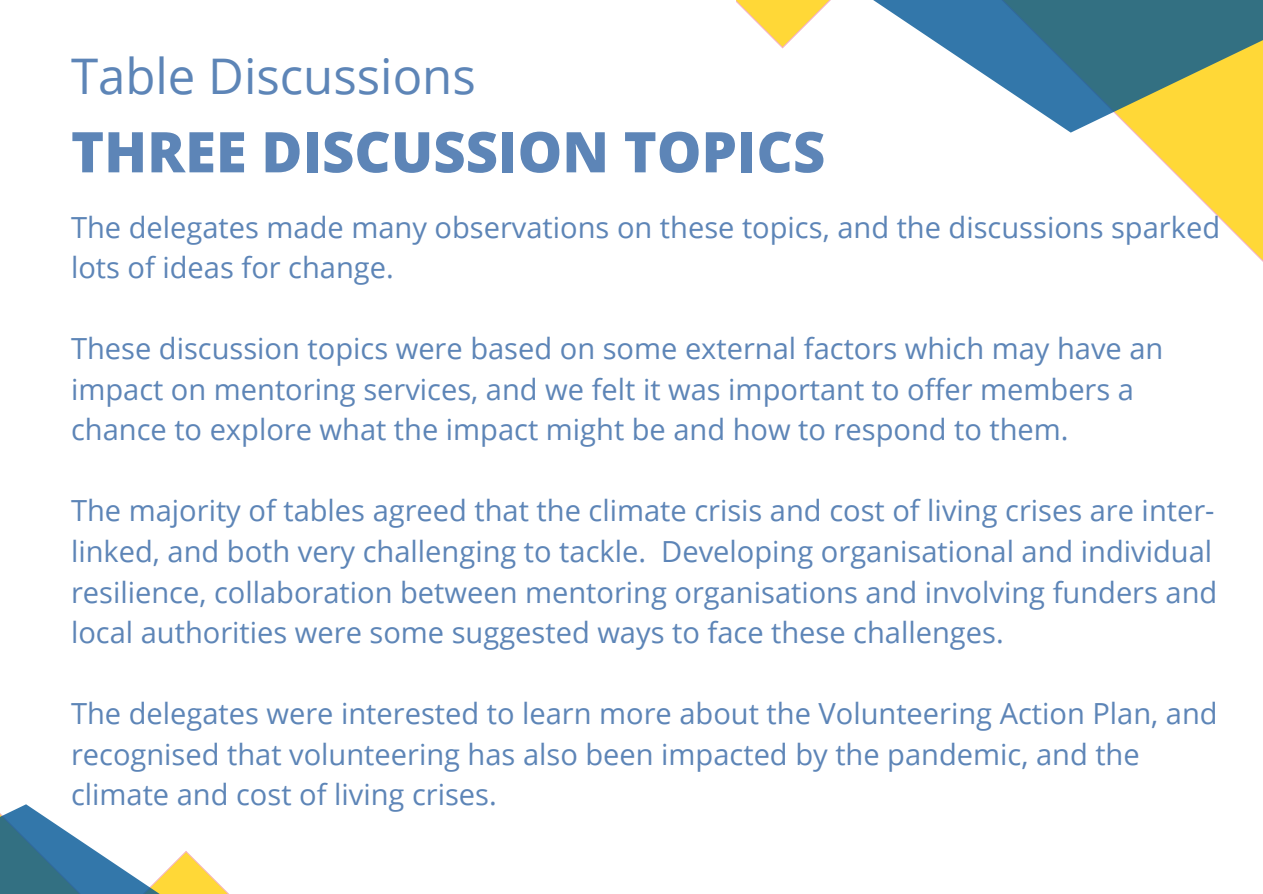
<style>
.page{position:relative;width:1263px;height:894px;background:#fff}
.page>*{position:absolute;margin:0;border:0;box-sizing:border-box;transform-origin:0 0}
.t1{font:800 56.1px "Open Sans";color:#5d85b7}
.t2{font:49.05px "Open Sans";color:#5d85b7}
.t3{font:29.1px/40.5px "Open Sans";color:#5d85b7}
</style>
<div class="page">
<svg style="left:1070px;top:132px;width:192px;height:129px"></svg>
<svg style="left:736px;top:0;width:526px;height:132px"></svg>
<svg style="left:0;top:804px;width:227px;height:88px"></svg>
<h2 class="t2" style="left:71px;top:42px;width:406px">Table Discussions</h2>
<h1 class="t1" style="left:71px;top:112px;width:756px">THREE DISCUSSION TOPICS</h1>
<p class="t3" style="left:71px;top:206px;width:1151px">The delegates made many observations on these topics, and the discussions sparked lots of ideas for change.</p>
<p class="t3" style="left:71px;top:328px;width:1094px">These discussion topics were based on some external factors which may have an impact on mentoring services, and we felt it was important to offer members a chance to explore what the impact might be and how to respond to them.</p>
<p class="t3" style="left:71px;top:489px;width:1148px">The majority of tables agreed that the climate crisis and cost of living crises are inter&shy;linked, and both very challenging to tackle. Developing organisational and individual resilience, collaboration between mentoring organisations and involving funders and local authorities were some suggested ways to face these challenges.</p>
<p class="t3" style="left:71px;top:692px;width:1148px">The delegates were interested to learn more about the Volunteering Action Plan, and recognised that volunteering has also been impacted by the pandemic, and the climate and cost of living crises.</p>
</div>
